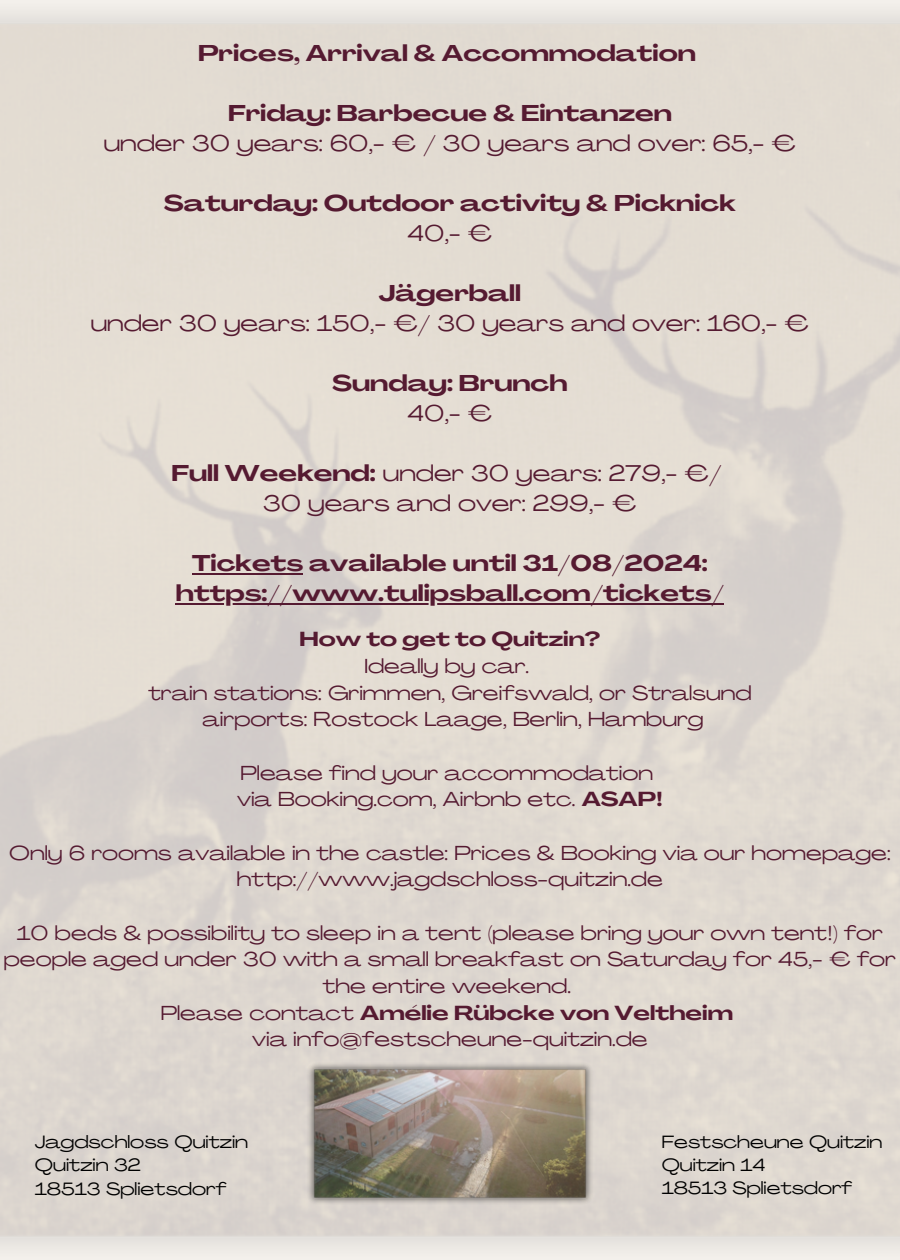
<style>
.page{position:relative;width:900px;height:1260px;background:#fff}
.page>*{position:absolute;margin:0;border:0;box-sizing:border-box;transform-origin:0 0}
.t1{font:22.5px/30px "Agrandir Grand";color:#551a31;text-align:center}
.t2{font:700 22.5px/30px "Agrandir Grand";color:#551a31;text-align:center}
.t3{font:20px/26.8px "Agrandir Grand";color:#551a31;text-align:center}
.t4{font:17.5px/23.2px "Agrandir Grand";color:#000}
.s1{font-weight:700}
.s2{font-weight:400}
</style>
<div class="page">
<img style="left:0;top:0;width:900px;height:1260px">
<hr style="left:192px;top:573px;width:111px;height:2px;background:#551a31">
<hr style="left:176px;top:603px;width:548px;height:2px;background:#551a31">
<img style="left:292px;top:1059px;width:315px;height:149px">
<h1 class="t2" style="left:198px;top:41px;width:499px">Prices, Arrival &amp; Accommodation</h1>
<h2 class="t1" style="left:104px;top:101px;width:694px"><span class="s1">Friday: Barbecue &amp; Eintanzen<br></span>under 30 years: 60,- € / 30 years and over: 65,- €</h2>
<h2 class="t2" style="left:164px;top:191px;width:573px">Saturday: Outdoor activity &amp; Picknick<br><span class="s2">40,- €</span></h2>
<h2 class="t2" style="left:379px;top:281px;width:144px">Jägerball</h2>
<h2 class="t1" style="left:91px;top:311px;width:720px">under 30 years: 150,- €/ 30 years and over: 160,- €</h2>
<h2 class="t2" style="left:332px;top:371px;width:237px">Sunday: Brunch</h2>
<h2 class="t1" style="left:407px;top:401px;width:86px">40,- €</h2>
<h2 class="t1" style="left:171px;top:461px;width:552px"><span class="s1">Full Weekend:</span> under 30 years: 279,- €/</h2>
<h2 class="t1" style="left:263px;top:491px;width:375px">30 years and over: 299,- €</h2>
<h2 class="t2" style="left:192px;top:551px;width:517px">Tickets available until 31/08/2024:</h2>
<h3 class="t2" style="left:176px;top:581px;width:550px">https://www.tulipsball.com/tickets/</h3>
<h3 class="t3" style="left:148px;top:628px;width:605px"><span class="s1">How to get to Quitzin?<br></span>Ideally by car.<br>train stations: Grimmen, Greifswald, or Stralsund airports: Rostock Laage, Berlin, Hamburg</h3>
<h3 class="t3" style="left:237px;top:761px;width:427px;text-align:left">Please find your accommodation via Booking.com, Airbnb etc. <span class="s1">ASAP!</span></h3>
<p class="t3" style="left:9px;top:841px;width:883px">Only 6 rooms available in the castle: Prices &amp; Booking via our homepage: http://www.jagdschloss-quitzin.de</p>
<p class="t3" style="left:4px;top:921px;width:894px">10 beds &amp; possibility to sleep in a tent (please bring your own tent!) for people aged under 30 with a small breakfast on Saturday for 45,- € for the entire weekend.<br>Please contact <span class="s1">Amélie Rübcke von Veltheim<br></span>via info@festscheune-quitzin.de</p>
<p class="t4" style="left:35px;top:1132px;width:215px">Jagdschloss Quitzin</p>
<p class="t4" style="left:35px;top:1155px;width:108px">Quitzin 32</p>
<p class="t4" style="left:35px;top:1179px;width:193px">18513 Splietsdorf</p>
<p class="t4" style="left:662px;top:1132px;width:222px">Festscheune Quitzin</p>
<p class="t4" style="left:662px;top:1155px;width:192px">Quitzin 14<br>18513 Splietsdorf</p>
</div>
